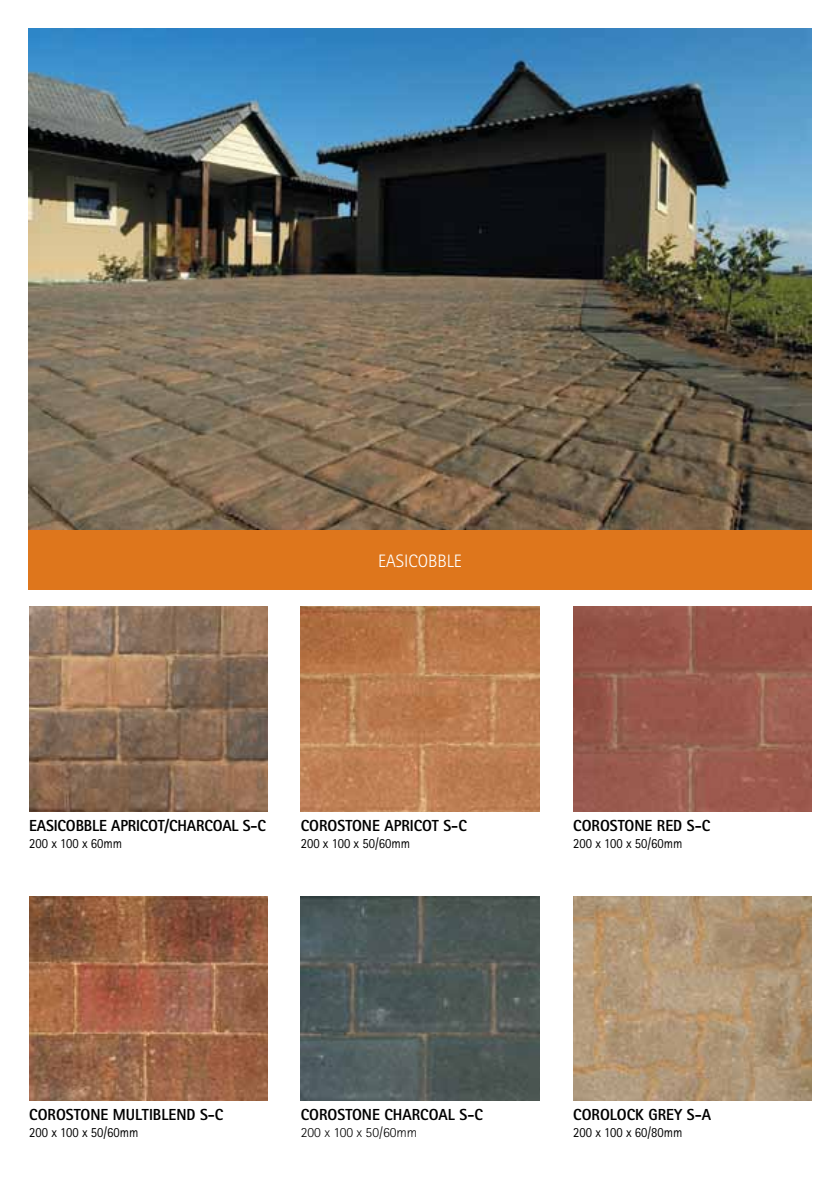
<style>
.page{position:relative;width:840px;height:1191px;background:#fff}
.page>*{position:absolute;margin:0;border:0;box-sizing:border-box;transform-origin:0 0}
.t1{font:300 18px "Rotis Sans Serif";color:#fff}
.t2{font:800 16px "Rotis Sans Serif";color:#000;scale:.95 1}
.t3{font:14px "Rotis Sans Serif";color:#000;scale:.9 1}
.t4{font:300 14px "Rotis Sans Serif";color:#000}
</style>
<div class="page">
<img style="left:29px;top:896px;width:238px;height:204px">
<img style="left:300px;top:607px;width:239px;height:204px">
<img style="left:29px;top:607px;width:238px;height:204px">
<img style="left:573px;top:607px;width:238px;height:204px">
<img style="left:28px;top:28px;width:783px;height:502px">
<div style="left:28px;top:530px;width:783px;height:60px;background:#de761c"></div>
<img style="left:573px;top:896px;width:238px;height:204px">
<img style="left:300px;top:896px;width:239px;height:204px">
<p class="t1" style="left:378px;top:550px;width:85px">EASICOBBLE</p>
<p class="t2" style="left:29px;top:815px;width:250px">EASICOBBLE APRICOT/CHARCOAL S-C</p>
<p class="t3" style="left:29px;top:835px;width:105px">200 x 100 x 60mm</p>
<p class="t2" style="left:300px;top:815px;width:176px">COROSTONE APRICOT S-C</p>
<p class="t3" style="left:300px;top:834px;width:123px">200 x 100 x 50/60mm</p>
<p class="t2" style="left:573px;top:815px;width:146px">COROSTONE RED S-C</p>
<p class="t3" style="left:573px;top:834px;width:123px">200 x 100 x 50/60mm</p>
<p class="t2" style="left:29px;top:1104px;width:206px">COROSTONE MULTIBLEND S-C</p>
<p class="t3" style="left:29px;top:1124px;width:123px">200 x 100 x 50/60mm</p>
<p class="t2" style="left:300px;top:1104px;width:193px">COROSTONE CHARCOAL S-C</p>
<p class="t4" style="left:300px;top:1124px;width:118px">200 x 100 x 50/60mm</p>
<p class="t2" style="left:573px;top:1104px;width:146px">COROLOCK GREY S-A</p>
<p class="t3" style="left:573px;top:1124px;width:123px">200 x 100 x 60/80mm</p>
</div>
